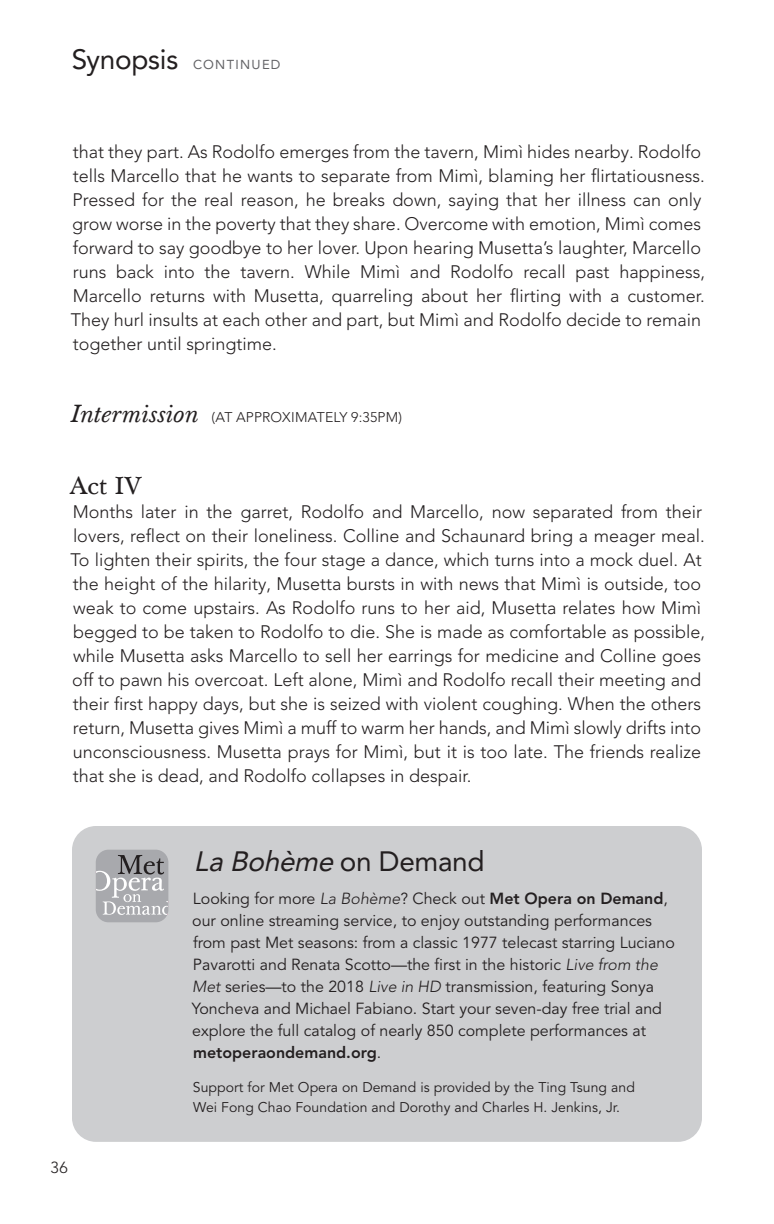
<style>
.page{position:relative;width:774px;height:1224px;background:#fff}
.page>*{position:absolute;margin:0;border:0;box-sizing:border-box;transform-origin:0 0}
.t1{font:italic 28px "Avenir LT Pro";color:#231f20}
.t2{font:24px "Baskerville Ten";color:#231f20}
.t3{font:300 18px/24px "Avenir LT Pro";color:#231f20}
.t4{font:16px/22px "Avenir LT Pro";color:#231f20}
.t5{font:300 16px "Avenir LT Pro";color:#231f20}
.t6{font:14px/20px "Avenir LT Pro";letter-spacing:.005em;color:#231f20}
.t7{font:300 14px "Avenir LT Pro";letter-spacing:.015em;color:#231f20}
.t8{font:13px "Avenir LT Pro";letter-spacing:.1em;color:#636366}
.s1{font-size:28px;color:#231f20}
.s2{font-family:"Baskerville Ten";font-weight:400;font-style:italic;font-size:24px}
.s3{font-style:inherit}
.s4{font-style:normal}
.s5{font-weight:300;font-style:italic}
.s6{font-weight:800}
</style>
<div class="page">
<div style="left:72px;top:826px;width:630px;height:316px;background:#cdced0;border-radius:24px"></div>
<div style="left:96px;top:850px;width:72px;height:72px;background:#a8a9ad;border-radius:13px"></div>
<svg style="left:96px;top:855px;width:72px;height:60px"></svg>
<p class="t8" style="left:72px;top:57px;width:210px"><span class="s1">Synopsis</span> CONTINUED</p>
<p class="t3" style="left:71px;top:139px;width:636px">that they part. As Rodolfo emerges from the tavern, Mimì hides nearby. Rodolfo tells Marcello that he wants to separate from Mimì, blaming her flirtatiousness.<br>Pressed for the real reason, he breaks down, saying that her illness can only grow worse in the poverty that they share. Overcome with emotion, Mimì comes forward to say goodbye to her lover. Upon hearing Musetta’s laughter, Marcello runs back into the tavern. While Mimì and Rodolfo recall past happiness, Marcello returns with Musetta, quarreling about her flirting with a customer.<br>They hurl insults at each other and part, but Mimì and Rodolfo decide to remain together until springtime.</p>
<p class="t7" style="left:71px;top:409px;width:333px"><span class="s2">Intermission</span> <span class="s3">(AT</span> APPROXIMATELY 9:35PM)</p>
<h2 class="t2" style="left:70px;top:471px;width:73px">Act IV</h2>
<p class="t3" style="left:71px;top:499px;width:636px">Months later in the garret, Rodolfo and Marcello, now separated from their lovers, reflect on their loneliness. Colline and Schaunard bring a meager meal.<br>To lighten their spirits, the four stage a dance, which turns into a mock duel. At the height of the hilarity, Musetta bursts in with news that Mimì is outside, too weak to come upstairs. As Rodolfo runs to her aid, Musetta relates how Mimì begged to be taken to Rodolfo to die. She is made as comfortable as possible, while Musetta asks Marcello to sell her earrings for medicine and Colline goes off to pawn his overcoat. Left alone, Mimì and Rodolfo recall their meeting and their first happy days, but she is seized with violent coughing. When the others return, Musetta gives Mimì a muff to warm her hands, and Mimì slowly drifts into unconsciousness. Musetta prays for Mimì, but it is too late. The friends realize that she is dead, and Rodolfo collapses in despair.</p>
<p class="t5" style="left:51px;top:1158px;width:19px">36</p>
<h1 class="t1" style="left:194px;top:844px;width:292px">La Bohème<span class="s4">on Demand</span></h1>
<p class="t4" style="left:192px;top:888px;width:485px">Looking for more <span class="s5">La Bohème</span>? Check out <span class="s6">Met Opera on Demand</span>, our online streaming service, to enjoy outstanding performances from past Met seasons: from a classic 1977 telecast starring Luciano Pavarotti and Renata Scotto—the first in the historic <span class="s5">Live from the Met</span> series—to the 2018 <span class="s5">Live in HD</span> transmission, featuring Sonya Yoncheva and Michael Fabiano. Start your seven-day free trial and explore the full catalog of nearly 850 complete performances at <span class="s6">metoperaondemand.org</span>.</p>
<p class="t6" style="left:193px;top:1078px;width:444px">Support for Met Opera on Demand is provided by the Ting Tsung and<br>Wei Fong Chao Foundation and Dorothy and Charles H. Jenkins, Jr.</p>
</div>
